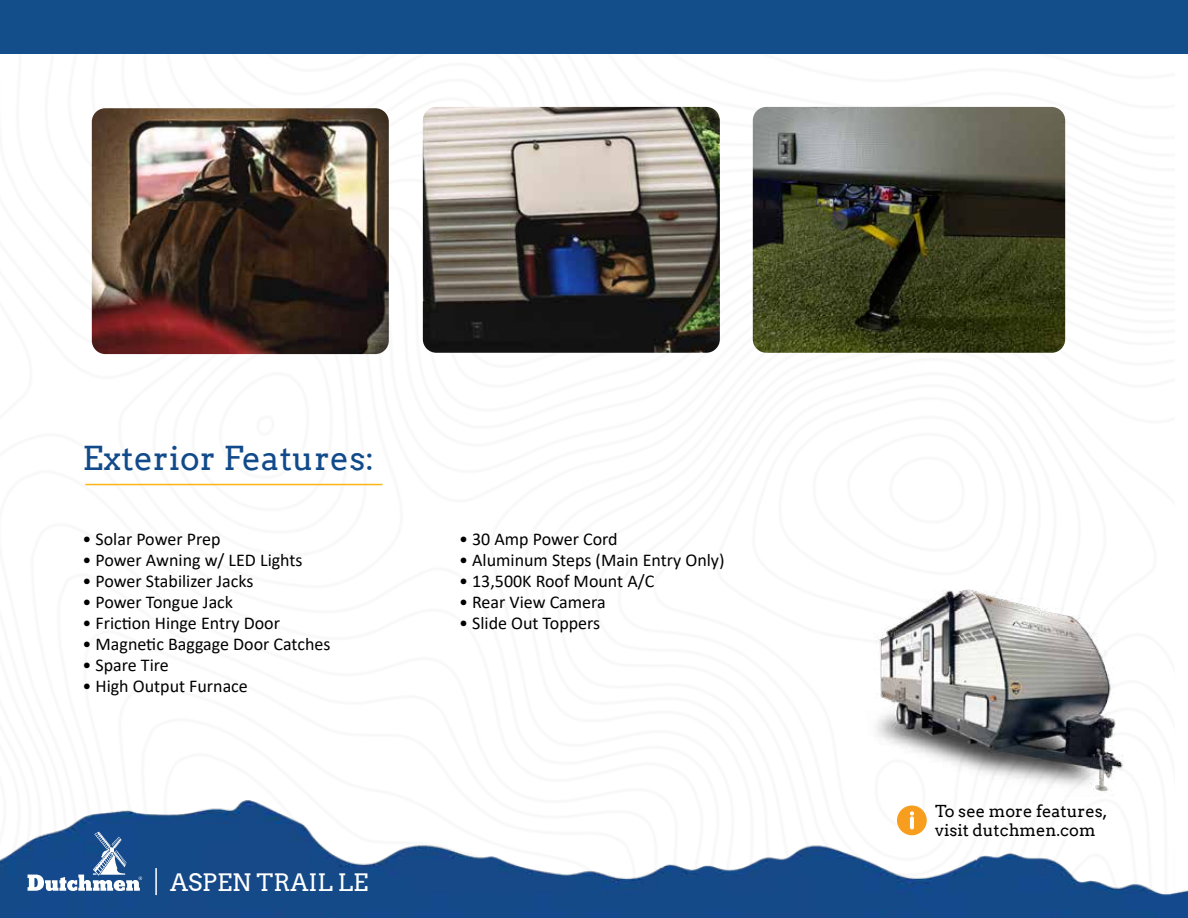
<style>
.page{position:relative;width:1188px;height:918px;background:#fff}
.page>*{position:absolute;margin:0;border:0;box-sizing:border-box;transform-origin:0 0}
.t1{font:33px "Arvo";letter-spacing:.01em;color:#114a8a}
.t2{font:24px "Arvo";color:#fff}
.t3{font:18px "Calibri";color:#000}
.t4{font:16.5px/19.5px "Arvo";color:#000}
</style>
<div class="page">
<img style="left:753px;top:107px;width:312px;height:246px">
<img style="left:0;top:800px;width:1188px;height:118px">
<div style="left:0;top:0;width:1188px;height:54px;background:#134d8a"></div>
<hr style="left:85px;top:484px;width:297px;height:1px;background:#fcb415">
<img style="left:857px;top:589px;width:288px;height:214px">
<div style="left:897px;top:806px;width:30px;height:29px;background:#f89e1f;border-radius:50%"></div>
<svg style="left:910px;top:811px;width:4px;height:18px"></svg>
<svg style="left:28px;top:832px;width:114px;height:59px"></svg>
<hr style="left:155px;top:868px;width:2px;height:27px;background:#fff">
<img style="left:92px;top:108px;width:297px;height:246px">
<img style="left:423px;top:107px;width:297px;height:246px">
<h1 class="t1" style="left:82px;top:438px;width:293px">Exterior Features:</h1>
<p class="t3" style="left:82px;top:527px;width:140px">• Solar Power Prep</p>
<p class="t3" style="left:82px;top:548px;width:222px">• Power Awning w/ LED Lights</p>
<p class="t3" style="left:82px;top:569px;width:172px">• Power Stabilizer Jacks</p>
<p class="t3" style="left:82px;top:590px;width:152px">• Power Tongue Jack</p>
<p class="t3" style="left:82px;top:611px;width:199px">• Friction Hinge Entry Door</p>
<p class="t3" style="left:82px;top:632px;width:250px">• Magnetic Baggage Door Catches</p>
<p class="t3" style="left:82px;top:653px;width:88px">• Spare Tire</p>
<p class="t3" style="left:82px;top:674px;width:167px">• High Output Furnace</p>
<h2 class="t2" style="left:170px;top:868px;width:200px">ASPEN TRAIL LE</h2>
<p class="t3" style="left:459px;top:527px;width:160px">• 30 Amp Power Cord</p>
<p class="t3" style="left:459px;top:548px;width:267px">• Aluminum Steps (Main Entry Only)</p>
<p class="t3" style="left:459px;top:569px;width:197px">• 13,500K Roof Mount A/C</p>
<p class="t3" style="left:459px;top:590px;width:148px">• Rear View Camera</p>
<p class="t3" style="left:459px;top:611px;width:143px">• Slide Out Toppers</p>
<p class="t4" style="left:935px;top:801px;width:174px">To see more features, visit dutchmen.com</p>
</div>
